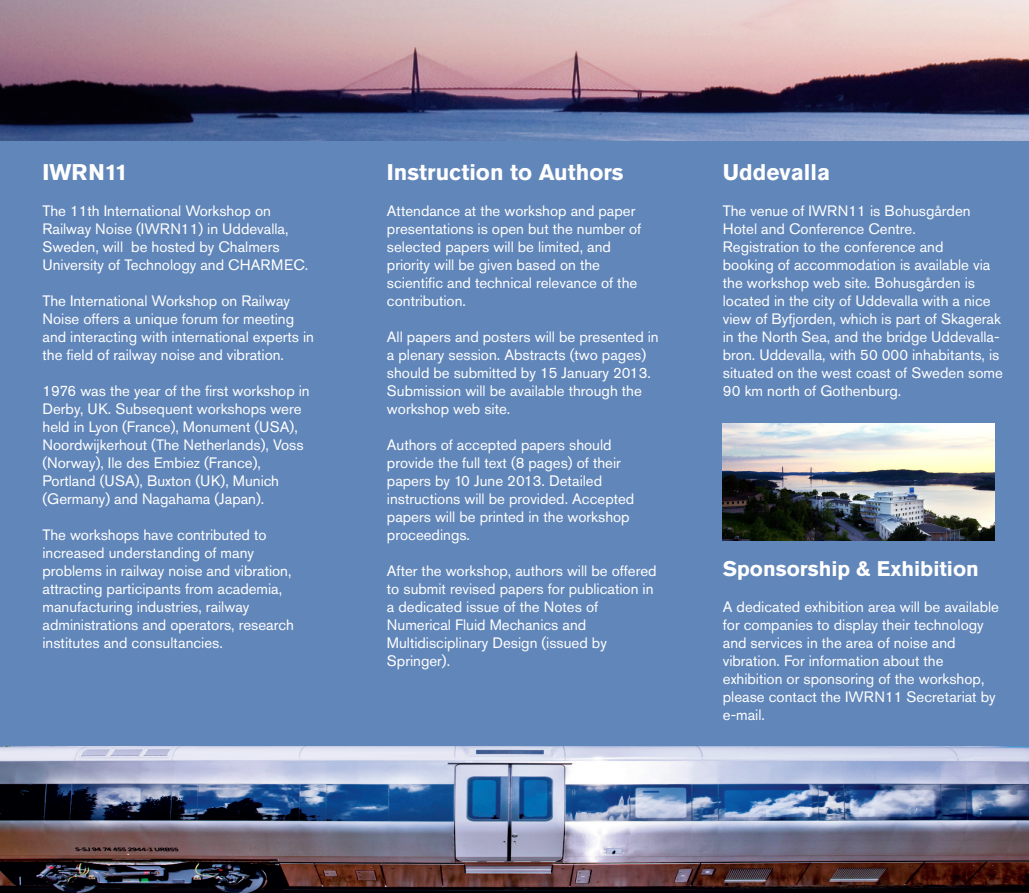
<style>
.page{position:relative;width:1029px;height:893px;background:#fff}
.page>*{position:absolute;margin:0;border:0;box-sizing:border-box;transform-origin:0 0}
.t1{font:700 22.5px "Akzidenz Grotesk Pro";color:#fff}
.t2{font:700 21px "Akzidenz Grotesk Pro";color:#fff}
.t3{font:15px/18px "Akzidenz Grotesk Pro";color:#fff}
</style>
<div class="page">
<div style="left:0;top:140px;width:1029px;height:606px;background:#6186b9"></div>
<img style="left:0;top:746px;width:1029px;height:147px">
<img style="left:0;top:0;width:1029px;height:140px">
<img style="left:723px;top:423px;width:272px;height:117px">
<p class="t1" style="left:43px;top:158px;width:87px">IWRN11</p>
<p class="t3" style="left:43px;top:202px;width:230px">The 11th International Workshop on</p>
<p class="t3" style="left:43px;top:220px;width:248px">Railway Noise (IWRN11) in Uddevalla,<br>Sweden, will be hosted by Chalmers</p>
<p class="t3" style="left:43px;top:256px;width:267px">University of Technology and CHARMEC.</p>
<p class="t3" style="left:43px;top:292px;width:273px">The International Workshop on Railway Noise offers a unique forum for meeting and interacting with international experts in the field of railway noise and vibration.</p>
<p class="t3" style="left:43px;top:382px;width:269px">1976 was the year of the first workshop in</p>
<p class="t3" style="left:43px;top:400px;width:263px">Derby, UK. Subsequent workshops were held in Lyon (France), Monument (USA), Noordwijkerhout (The Netherlands), Voss (Norway), Ile des Embiez (France),</p>
<p class="t3" style="left:43px;top:472px;width:238px">Portland (USA), Buxton (UK), Munich</p>
<p class="t3" style="left:43px;top:490px;width:223px">(Germany) and Nagahama (Japan).</p>
<p class="t3" style="left:43px;top:526px;width:226px">The workshops have contributed to</p>
<p class="t3" style="left:43px;top:544px;width:213px">increased understanding of many</p>
<p class="t3" style="left:43px;top:562px;width:251px">problems in railway noise and vibration, attracting participants from academia,</p>
<p class="t3" style="left:43px;top:598px;width:208px">manufacturing industries, railway</p>
<p class="t3" style="left:43px;top:616px;width:253px">administrations and operators, research institutes and consultancies.</p>
<p class="t1" style="left:387px;top:158px;width:238px">Instruction to Authors</p>
<p class="t3" style="left:387px;top:202px;width:256px">Attendance at the workshop and paper presentations is open but the number of selected papers will be limited, and</p>
<p class="t3" style="left:387px;top:256px;width:215px">priority will be given based on the</p>
<p class="t3" style="left:387px;top:274px;width:252px">scientific and technical relevance of the contribution.</p>
<p class="t3" style="left:387px;top:328px;width:273px">All papers and posters will be presented in a plenary session. Abstracts (two pages) should be submitted by 15 January 2013.<br>Submission will be available through the</p>
<p class="t3" style="left:387px;top:400px;width:125px">workshop web site.</p>
<p class="t3" style="left:387px;top:436px;width:226px">Authors of accepted papers should</p>
<p class="t3" style="left:387px;top:454px;width:235px">provide the full text (8 pages) of their</p>
<p class="t3" style="left:387px;top:472px;width:217px">papers by 10 June 2013. Detailed</p>
<p class="t3" style="left:387px;top:490px;width:249px">instructions will be provided. Accepted papers will be printed in the workshop proceedings.</p>
<p class="t3" style="left:387px;top:562px;width:271px">After the workshop, authors will be offered to submit revised papers for publication in a dedicated issue of the Notes of</p>
<p class="t3" style="left:387px;top:616px;width:201px">Numerical Fluid Mechanics and</p>
<p class="t3" style="left:387px;top:634px;width:221px">Multidisciplinary Design (issued by</p>
<p class="t3" style="left:387px;top:652px;width:65px">Springer).</p>
<p class="t1" style="left:723px;top:158px;width:109px">Uddevalla</p>
<p class="t3" style="left:723px;top:202px;width:249px">The venue of IWRN11 is Bohusgården<br>Hotel and Conference Centre.</p>
<p class="t3" style="left:723px;top:238px;width:222px">Registration to the conference and</p>
<p class="t3" style="left:723px;top:256px;width:282px">booking of accommodation is available via the workshop web site. Bohusgården is located in the city of Uddevalla with a nice view of Byfjorden, which is part of Skagerak in the North Sea, and the bridge Uddevalla&shy;bron. Uddevalla, with 50 000 inhabitants, is situated on the west coast of Sweden some 90 km north of Gothenburg.</p>
<p class="t2" style="left:723px;top:555px;width:257px">Sponsorship &amp; Exhibition</p>
<p class="t3" style="left:723px;top:598px;width:278px">A dedicated exhibition area will be available for companies to display their technology and services in the area of noise and</p>
<p class="t3" style="left:723px;top:652px;width:222px">vibration. For information about the</p>
<p class="t3" style="left:723px;top:670px;width:274px">exhibition or sponsoring of the workshop, please contact the IWRN11 Secretariat by e-mail.</p>
</div>
